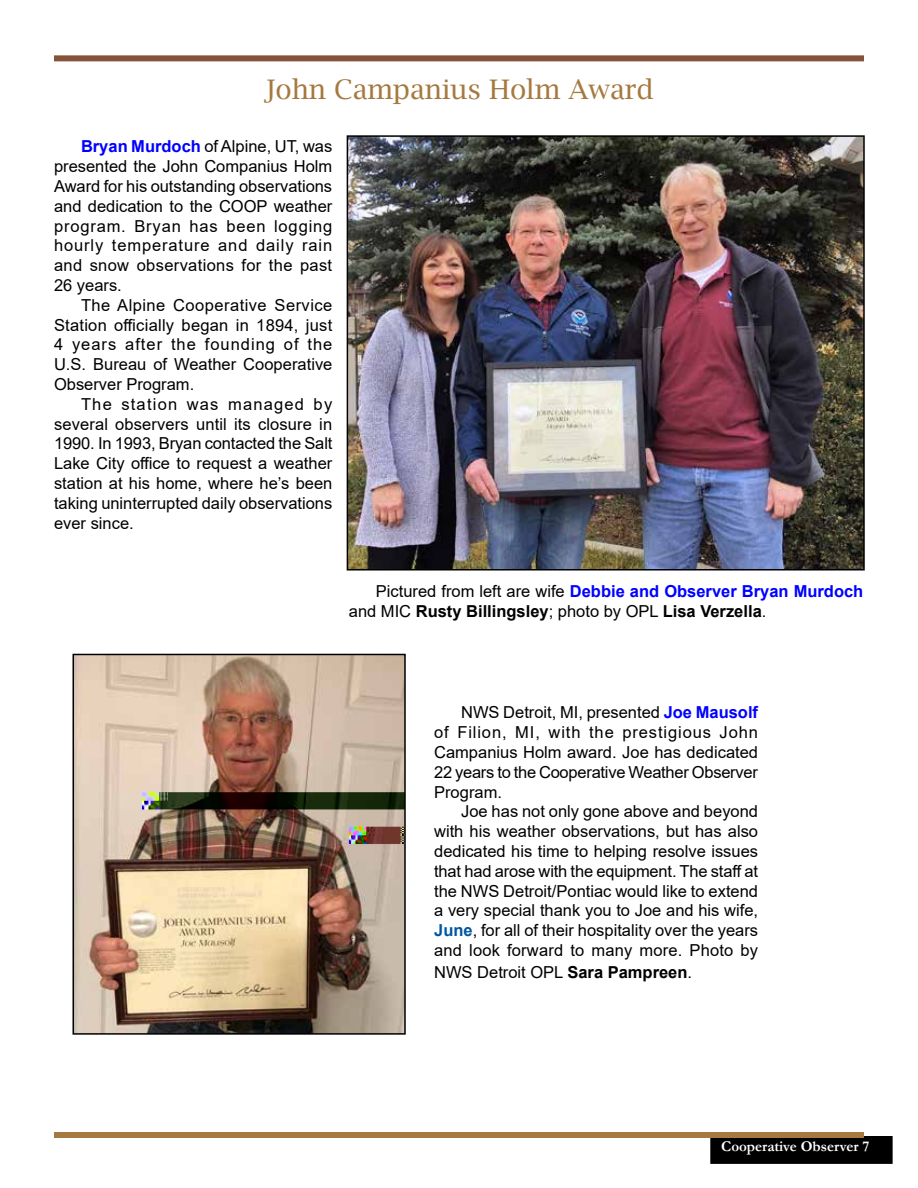
<style>
.page{position:relative;width:918px;height:1188px;background:#fff}
.page>*{position:absolute;margin:0;border:0;box-sizing:border-box;transform-origin:0 0}
.t1{font:27px "Lucida Bright";color:#a5793f}
.t2{font:16.5px/19.8px "Arial";color:#000;text-align:justify}
.t3{font:700 15px "Garamond";color:#fff}
.s1{font-weight:700;color:#00f}
.s2{font-weight:700}
.s3{font-weight:700;color:#0055a1}
</style>
<div class="page">
<div style="left:711px;top:1137px;width:181px;height:26px;background:#000"></div>
<div style="left:710px;top:1136px;width:183px;height:28px;border:2px solid #000"></div>
<div style="left:54px;top:1132px;width:810px;height:6px;background:#a5793f"></div>
<img style="left:350px;top:138px;width:512px;height:430px">
<div style="left:347px;top:135px;width:518px;height:436px;border:2px solid #000"></div>
<div style="left:54px;top:55px;width:810px;height:6px;background:#845339"></div>
<img style="left:76px;top:657px;width:327px;height:375px">
<div style="left:73px;top:654px;width:333px;height:381px;border:2px solid #000"></div>
<h1 class="t1" style="left:264px;top:74px;width:391px">John Campanius Holm Award</h1>
<p class="t2" style="left:54px;top:137px;width:280px;text-indent:27px"><span class="s1">Bryan Murdoch</span> of Alpine, UT, was presented the John Companius Holm Award for his outstanding observations and dedication to the COOP weather program. Bryan has been logging hourly temperature and daily rain and snow observations for the past 26 years.</p>
<p class="t2" style="left:54px;top:295px;width:280px;text-indent:27px">The Alpine Cooperative Service Station officially began in 1894, just 4 years after the founding of the U.S. Bureau of Weather Cooperative Observer Program.</p>
<p class="t2" style="left:54px;top:394px;width:280px;text-indent:27px">The station was managed by several observers until its closure in 1990. In 1993, Bryan contacted the Salt Lake City office to request a weather station at his home, where he’s been taking uninterrupted daily observations ever since.</p>
<p class="t2" style="left:349px;top:581px;width:516px;text-indent:27px">Pictured from left are wife <span class="s1">Debbie and Observer Bryan Murdoch </span>and MIC <span class="s2">Rusty Billingsley</span>; photo by OPL <span class="s2">Lisa Verzella</span>.</p>
<p class="t2" style="left:434px;top:703px;width:325px;text-indent:27px">NWS Detroit, MI, presented <span class="s1">Joe Mausolf </span>of Filion, MI, with the prestigious John Campanius Holm award. Joe has dedicated 22 years to the Cooperative Weather Observer Program.</p>
<p class="t2" style="left:434px;top:802px;width:326px;text-indent:27px">Joe has not only gone above and beyond with his weather observations, but has also dedicated his time to helping resolve issues that had arose with the equipment. The staff at the NWS Detroit/Pontiac would like to extend a very special thank you to Joe and his wife, <span class="s3">June</span>, for all of their hospitality over the years and look forward to many more. Photo by</p>
<p class="t2" style="left:434px;top:962px;width:259px">NWS Detroit OPL <span class="s2">Sara Pampreen</span>.</p>
<p class="t3" style="left:721px;top:1136px;width:150px">Cooperative Observer 7</p>
</div>
